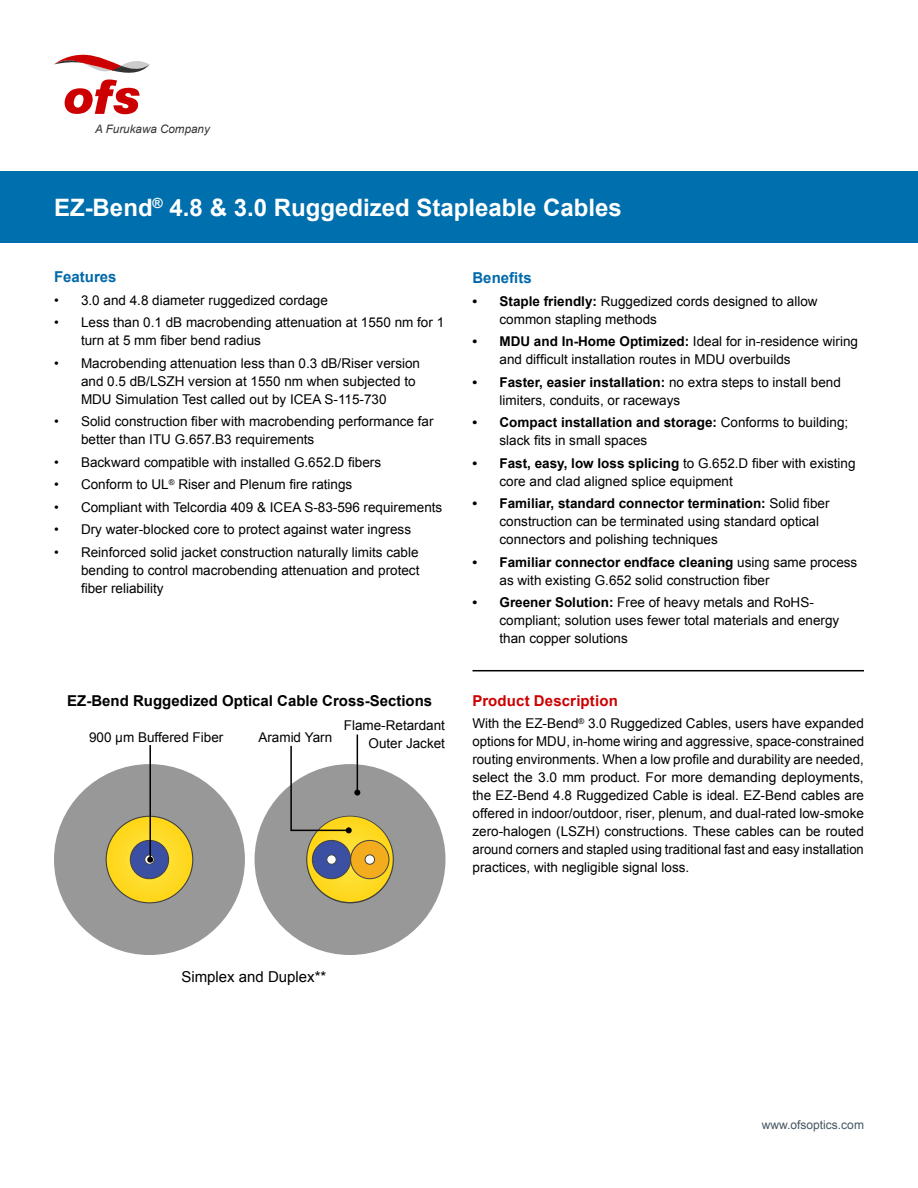
<style>
.page{position:relative;width:918px;height:1188px;background:#fff}
.page>*{position:absolute;margin:0;border:0;box-sizing:border-box;transform-origin:0 0}
.t1{font:700 24px "Arial";color:#fff}
.t2{font:700 15px "Arial";color:#000}
.t3{font:700 15px "Arial";letter-spacing:.01em;color:#c00}
.t4{font:15px "Arial";color:#000}
.t5{font:700 15px "Arial";color:#0069aa}
.t6{font:13.5px/18px "Arial";color:#000}
.t7{font:12px "Arial";color:#455560}
.t8{font:italic 11.7px "Arial";color:#333}
.s1{font-weight:700}
</style>
<div class="page">
<hr style="left:472px;top:670px;width:392px;height:1px;background:#000">
<div style="left:255px;top:764px;width:191px;height:191px;background:#999898;border-radius:50%"></div>
<svg style="left:307px;top:817px;width:86px;height:85px;background:#f6d323"></svg>
<div style="left:54px;top:764px;width:191px;height:191px;background:#999898;border-radius:50%"></div>
<div style="left:107px;top:817px;width:85px;height:85px;background:#fed923;border-radius:43px"></div>
<div style="left:130px;top:840px;width:39px;height:39px;background:#3b50a2;border-radius:50%"></div>
<div style="left:130px;top:840px;width:39px;height:39px;border:1px solid #414141;border-radius:50%"></div>
<div style="left:144px;top:854px;width:11px;height:11px;border:1px solid #414141;border-radius:50%"></div>
<div style="left:312px;top:840px;width:39px;height:39px;background:#3b50a2;border-radius:50%"></div>
<div style="left:312px;top:840px;width:39px;height:39px;border:1px solid #414141;border-radius:50%"></div>
<div style="left:327px;top:855px;width:9px;height:9px;background:#fff;border-radius:50%"></div>
<div style="left:326px;top:854px;width:11px;height:11px;border:1px solid #414141;border-radius:50%"></div>
<div style="left:351px;top:840px;width:38px;height:39px;background:#f3ac1d;border-radius:50%"></div>
<div style="left:350px;top:840px;width:39px;height:39px;border:1px solid #414141;border-radius:50%"></div>
<div style="left:365px;top:855px;width:10px;height:9px;background:#fff;border-radius:50%"></div>
<div style="left:365px;top:854px;width:10px;height:11px;border:1px solid #414141;border-radius:50%"></div>
<hr style="left:149px;top:745px;width:2px;height:115px;background:#000">
<svg style="left:147px;top:857px;width:6px;height:6px"></svg>
<hr style="left:357px;top:735px;width:1px;height:58px;background:#000">
<svg style="left:290px;top:744px;width:70px;height:89px"></svg>
<svg style="left:54px;top:54px;width:96px;height:61px"></svg>
<div style="left:0;top:171px;width:918px;height:72px;background:#006fad"></div>
<p class="t8" style="left:95px;top:122px;width:116px">A Furukawa Company</p>
<h1 class="t1" style="left:54px;top:191px;width:569px">EZ-Bend<sup>®</sup> 4.8 &amp; 3.0 Ruggedized Stapleable Cables</h1>
<p class="t5" style="left:54px;top:267px;width:64px">Features</p>
<p class="t6" style="left:54px;top:291px;width:275px">• 3.0 and 4.8 diameter ruggedized cordage</p>
<p class="t6" style="left:81px;top:313px;width:365px;text-indent:-27px">• Less than 0.1 dB macrobending attenuation at 1550 nm for 1 turn at 5 mm fiber bend radius</p>
<p class="t6" style="left:81px;top:354px;width:341px;text-indent:-27px">• Macrobending attenuation less than 0.3 dB/Riser version and 0.5 dB/LSZH version at 1550 nm when subjected to<br>MDU Simulation Test called out by ICEA S-115-730</p>
<p class="t6" style="left:81px;top:412px;width:354px;text-indent:-27px">• Solid construction fiber with macrobending performance far better than ITU G.657.B3 requirements</p>
<p class="t6" style="left:54px;top:453px;width:329px">• Backward compatible with installed G.652.D fibers</p>
<p class="t6" style="left:54px;top:475px;width:300px">• Conform to UL<sup>®</sup> Riser and Plenum fire ratings</p>
<p class="t6" style="left:54px;top:498px;width:390px">• Compliant with Telcordia 409 &amp; ICEA S-83-596 requirements</p>
<p class="t6" style="left:54px;top:520px;width:359px">• Dry water-blocked core to protect against water ingress</p>
<p class="t6" style="left:81px;top:543px;width:340px;text-align:justify;text-indent:-27px">• Reinforced solid jacket construction naturally limits cable bending to control macrobending attenuation and protect fiber reliability</p>
<p class="t2" style="left:67px;top:691px;width:367px">EZ-Bend Ruggedized Optical Cable Cross-Sections</p>
<p class="t6" style="left:89px;top:728px;width:136px">900 µm Buffered Fiber</p>
<p class="t6" style="left:258px;top:728px;width:75px">Aramid Yarn</p>
<p class="t6" style="left:344px;top:716px;width:103px;text-align:right">Flame-Retardant<br>Outer Jacket</p>
<p class="t5" style="left:472px;top:268px;width:61px">Benefits</p>
<p class="t6" style="left:500px;top:292px;width:320px;text-indent:-27px"><span class="s1">• Staple friendly:</span> Ruggedized cords designed to allow common stapling methods</p>
<p class="t6" style="left:500px;top:333px;width:360px;text-indent:-27px"><span class="s1">• MDU and In-Home Optimized:</span> Ideal for in-residence wiring and difficult installation routes in MDU overbuilds</p>
<p class="t6" style="left:500px;top:373px;width:343px;text-indent:-27px"><span class="s1">• Faster, easier installation:</span> no extra steps to install bend limiters, conduits, or raceways</p>
<p class="t6" style="left:500px;top:414px;width:350px;text-indent:-27px"><span class="s1">• Compact installation and storage:</span> Conforms to building; slack fits in small spaces</p>
<p class="t6" style="left:500px;top:454px;width:358px;text-indent:-27px"><span class="s1">• Fast, easy, low loss splicing</span> to G.652.D fiber with existing core and clad aligned splice equipment</p>
<p class="t6" style="left:500px;top:495px;width:332px;text-indent:-27px"><span class="s1">• Familiar, standard connector termination:</span> Solid fiber construction can be terminated using standard optical connectors and polishing techniques</p>
<p class="t6" style="left:500px;top:553px;width:359px;text-indent:-27px"><span class="s1">• Familiar connector endface cleaning</span> using same process as with existing G.652 solid construction fiber</p>
<p class="t6" style="left:500px;top:594px;width:341px;text-indent:-27px"><span class="s1">• Greener Solution:</span> Free of heavy metals and RoHS&shy;compliant; solution uses fewer total materials and energy than copper solutions</p>
<p class="t3" style="left:472px;top:690px;width:147px">Product Description</p>
<p class="t6" style="left:472px;top:714px;width:393px;text-align:justify">With the EZ-Bend<sup>®</sup> 3.0 Ruggedized Cables, users have expanded options for MDU, in-home wiring and aggressive, space-constrained routing environments. When a low profile and durability are needed, select the 3.0 mm product. For more demanding deployments, the EZ-Bend 4.8 Ruggedized Cable is ideal. EZ-Bend cables are offered in indoor/outdoor, riser, plenum, and dual-rated low-smoke zero-halogen (LSZH) constructions. These cables can be routed around corners and stapled using traditional fast and easy installation practices, with negligible signal loss.</p>
<p class="t4" style="left:181px;top:967px;width:147px">Simplex and Duplex**</p>
<p class="t7" style="left:762px;top:1117px;width:104px">www.ofsoptics.com</p>
</div>
